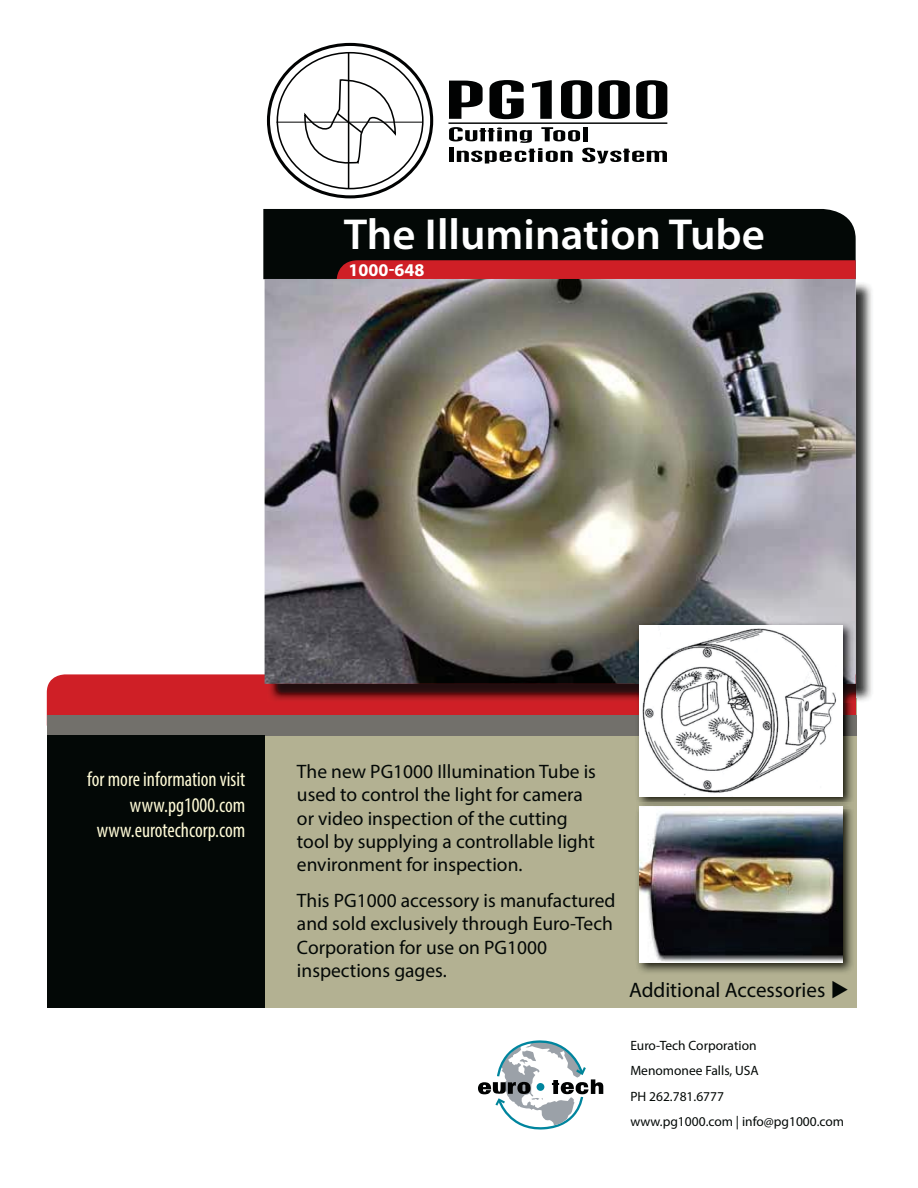
<style>
.page{position:relative;width:918px;height:1188px;background:#fff}
.page>*{position:absolute;margin:0;border:0;box-sizing:border-box;transform-origin:0 0}
.t1{font:600 43.5px "Myriad Pro";color:#fff}
.t2{font:condensed 21px/25.2px "Myriad Pro";color:#fefad6;text-align:right;scale:.96 1}
.t3{font:21px "Myriad Pro";color:#030806}
.t4{font:19.5px/23.4px "Myriad Pro";color:#030806}
.t5{font:700 18px "Myriad Pro";color:#fff}
.t6{font:13.5px/25.5px "Myriad Pro";color:#030806}
</style>
<div class="page">
<div style="left:263px;top:699px;width:593px;height:308px;background:#b3b192"></div>
<svg style="left:263px;top:209px;width:593px;height:71px;background:#330e0e"></svg>
<img style="left:856px;top:283px;width:16px;height:418px">
<div style="left:47px;top:674px;width:810px;height:52px;background:#cf1f26"></div>
<img style="left:267px;top:684px;width:589px;height:18px">
<img style="left:265px;top:279px;width:591px;height:405px">
<img style="left:637px;top:809px;width:216px;height:164px">
<img style="left:639px;top:809px;width:203px;height:153px">
<div style="left:47px;top:715px;width:809px;height:21px;background:#72706b"></div>
<img style="left:635px;top:621px;width:219px;height:181px">
<img style="left:641px;top:802px;width:209px;height:7px">
<img style="left:639px;top:806px;width:203px;height:3px">
<img style="left:639px;top:625px;width:203px;height:171px">
<div style="left:47px;top:735px;width:218px;height:272px;background:#030806"></div>
<svg style="left:449px;top:81px;width:34px;height:38px"></svg>
<svg style="left:489px;top:80px;width:35px;height:39px"></svg>
<svg style="left:532px;top:80px;width:20px;height:39px"></svg>
<svg style="left:561px;top:80px;width:31px;height:39px"></svg>
<svg style="left:599px;top:80px;width:31px;height:39px"></svg>
<svg style="left:636px;top:80px;width:31px;height:39px"></svg>
<hr style="left:448px;top:122px;width:219px;height:2px;background:#010202">
<svg style="left:449px;top:127px;width:218px;height:37px"></svg>
<div style="left:267px;top:43px;width:166px;height:155px;border:3px solid #010202;border-radius:50%"></div>
<hr style="left:348px;top:52px;width:1px;height:137px;background:#010202">
<hr style="left:276px;top:122px;width:147px;height:1px;background:#010202">
<svg style="left:304px;top:77px;width:93px;height:95px"></svg>
<svg style="left:478px;top:1040px;width:125px;height:90px"></svg>
<h1 class="t1" style="left:344px;top:209px;width:422px">The Illumination Tube</h1>
<p class="t5" style="left:349px;top:259px;width:78px">1000-648</p>
<p class="t2" style="left:87px;top:768px;width:166px">for more information visit www.pg1000.com www.eurotechcorp.com</p>
<p class="t4" style="left:297px;top:761px;width:300px">The new PG1000 Illumination Tube is used to control the light for camera or video inspection of the cutting tool by supplying a controllable light environment for inspection.</p>
<p class="t4" style="left:297px;top:890px;width:320px">This PG1000 accessory is manufactured and sold exclusively through Euro-Tech<br>Corporation for use on PG1000 inspections gages.</p>
<p class="t3" style="left:629px;top:982px;width:198px">Additional Accessories</p>
<p class="t6" style="left:630px;top:1034px;width:215px">Euro-Tech Corporation<br>Menomonee Falls, USA<br>PH 262.781.6777<br>www.pg1000.com | info@pg1000.com</p>
</div>
